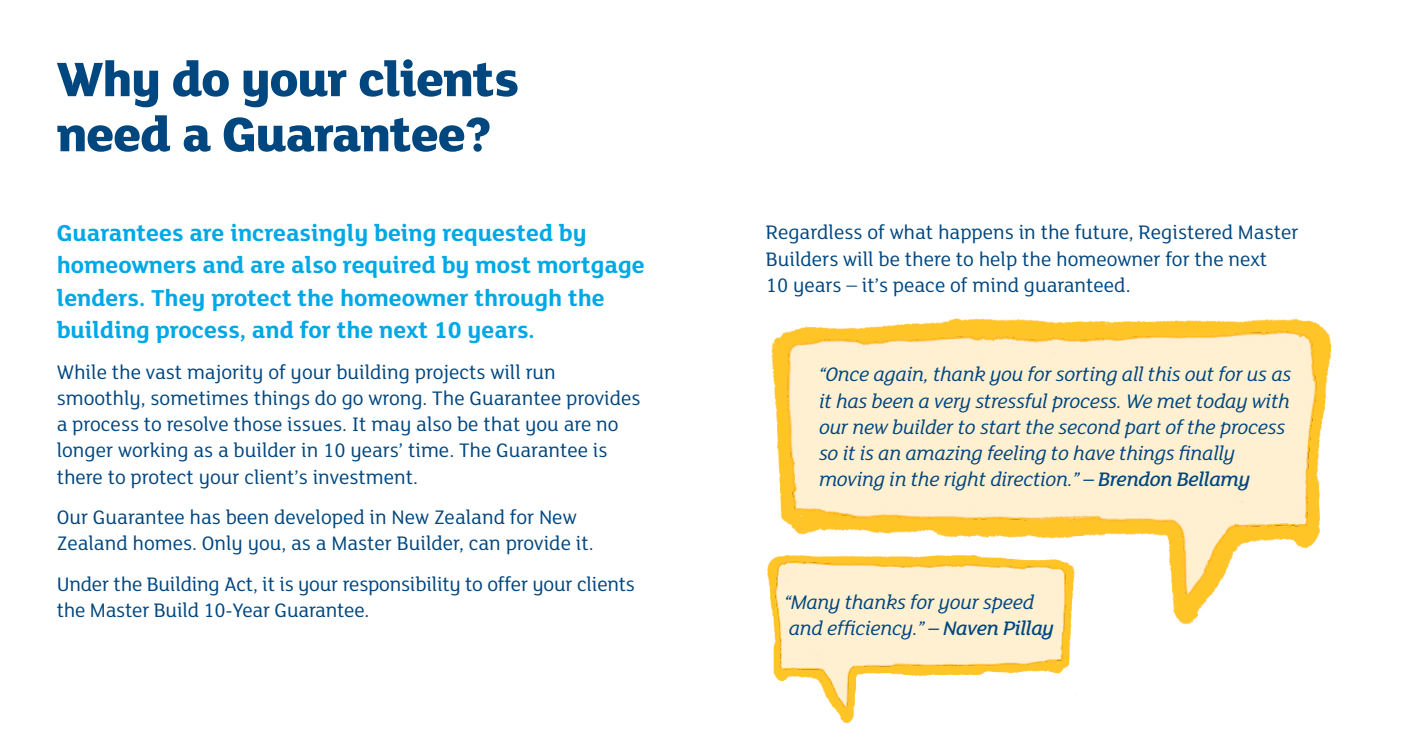
<style>
.page{position:relative;width:1404px;height:745px;background:#fff}
.page>*{position:absolute;margin:0;border:0;box-sizing:border-box;transform-origin:0 0}
.t1{font:800 52.5px/55px "FS Lola";letter-spacing:-.02em;color:#00467f}
.t2{font:700 25px/32.5px "FS Lola";color:#00a8e5}
.t3{font:21.25px/26.2px "FS Lola";color:#00467f}
.t4{font:italic 21.25px/26.2px "FS Lola";letter-spacing:-.01em;color:#00467f}
.s1{font-weight:500}
</style>
<div class="page">
<img style="left:773px;top:647px;width:302px;height:77px">
<img style="left:767px;top:275px;width:565px;height:372px">
<h1 class="t1" style="left:57px;top:49px;width:464px">Why do your clients need a Guarantee?</h1>
<p class="t2" style="left:57px;top:215px;width:589px">Guarantees are increasingly being requested by homeowners and are also required by most mortgage lenders. They protect the homeowner through the building process, and for the next 10 years.</p>
<p class="t3" style="left:57px;top:357px;width:585px">While the vast majority of your building projects will run smoothly, sometimes things do go wrong. The Guarantee provides a process to resolve those issues. It may also be that you are no longer working as a builder in 10 years’ time. The Guarantee is there to protect your client’s investment.</p>
<p class="t3" style="left:57px;top:503px;width:538px">Our Guarantee has been developed in New Zealand for New<br>Zealand homes. Only you, as a Master Builder, can provide it.</p>
<p class="t3" style="left:57px;top:569px;width:579px">Under the Building Act, it is your responsibility to offer your clients the Master Build 10-Year Guarantee.</p>
<p class="t3" style="left:765px;top:218px;width:534px">Regardless of what happens in the future, Registered Master<br>Builders will be there to help the homeowner for the next<br>10 years – it’s peace of mind guaranteed.</p>
<p class="t4" style="left:819px;top:360px;width:473px">“Once again, thank you for sorting all this out for us as it has been a very stressful process. We met today with our new builder to start the second part of the process so it is an amazing feeling to have things finally moving in the right direction.” <span class="s1">– Brendon Bellamy</span></p>
<p class="t4" style="left:784px;top:588px;width:271px">“Many thanks for your speed and efficiency.” <span class="s1">– Naven Pillay</span></p>
</div>
